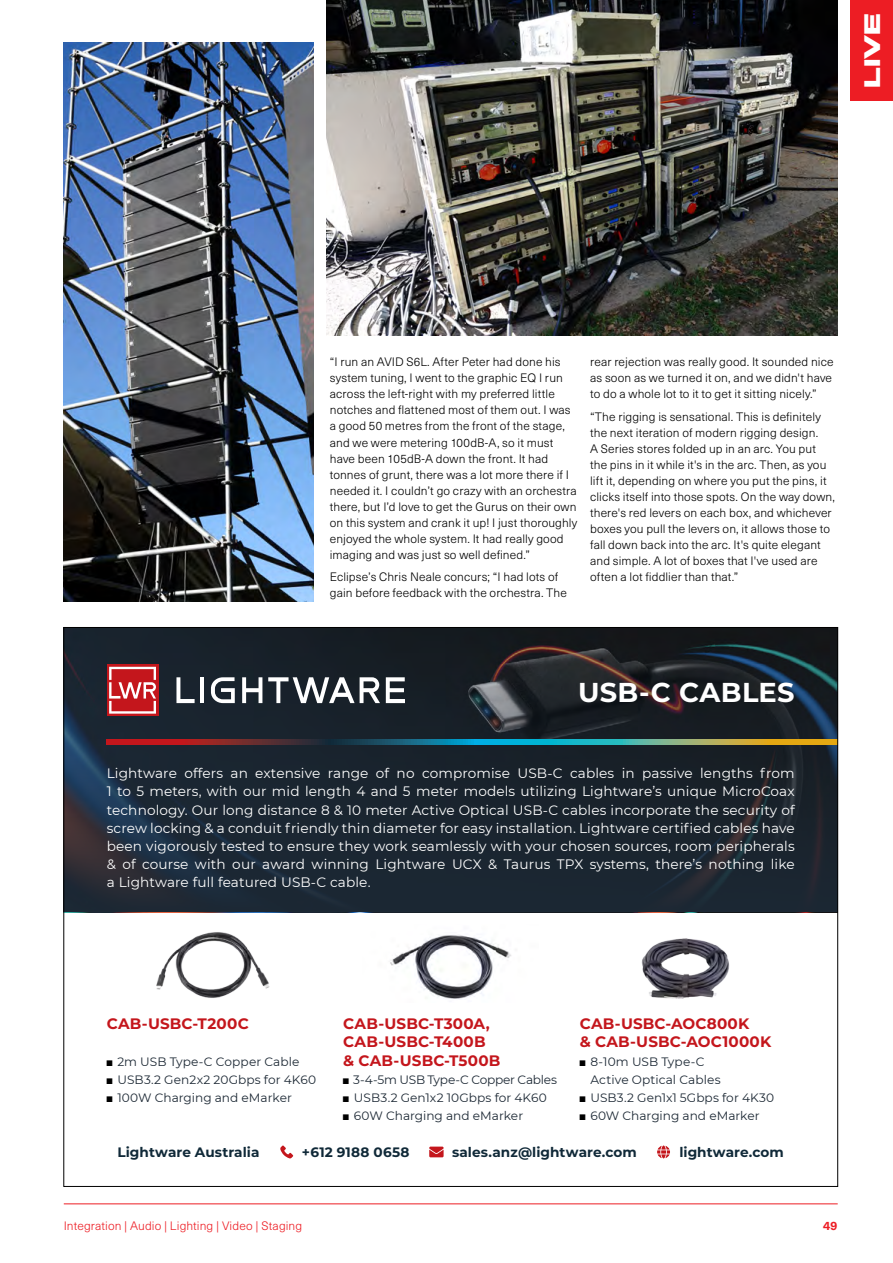
<style>
.page{position:relative;width:893px;height:1263px;background:#fff}
.page>*{position:absolute;margin:0;border:0;box-sizing:border-box;transform-origin:0 0}
.t1{font:700 27.3px "Montserrat";letter-spacing:.01em;color:#fff}
.t2{font:22.5px "Joyride EXT";color:#fff}
.t3{font:700 15.15px/18.1px "Montserrat";letter-spacing:.01em;color:#c4161c}
.t4{font:13.65px/18.1px "Montserrat";letter-spacing:.01em;color:#fff;text-align:justify}
.t5{font:700 13.65px "Montserrat";letter-spacing:.005em;color:#102938}
.t6{font:700 13.65px "Montserrat";letter-spacing:.025em;color:#102938}
.t7{font:12.15px/18.1px "Montserrat";letter-spacing:.005em;color:#1c2834}
.t8{font:12.15px "Montserrat";letter-spacing:-.02em;color:#1c2834}
.t9{font:300 12px/16px "Neue Haas Unica W1 G";letter-spacing:.01em;color:#000}
.t10{font:300 12px "Neue Haas Unica W1 G";letter-spacing:.01em;color:#ed1d24}
.t11{font:700 12px "Neue Haas Unica W1 G";color:#ed1d24}
.s1{font-family:"Arial Narrow";color:#000}
</style>
<div class="page">
<div style="left:850px;top:0;width:43px;height:100px;background:#ed1d24"></div>
<hr style="left:64px;top:1203px;width:774px;height:1px;background:#ed1d24">
<img style="left:64px;top:43px;width:249px;height:559px">
<svg style="left:65px;top:629px;width:771px;height:283px;background:#1c252f"></svg>
<svg style="left:107px;top:664px;width:51px;height:52px"></svg>
<svg style="left:109px;top:667px;width:47px;height:47px"></svg>
<hr style="left:200px;top:677px;width:4px;height:26px;background:#fff">
<svg style="left:176px;top:677px;width:19px;height:26px"></svg>
<svg style="left:386px;top:677px;width:19px;height:26px"></svg>
<svg style="left:242px;top:677px;width:20px;height:26px"></svg>
<svg style="left:268px;top:677px;width:112px;height:26px"></svg>
<svg style="left:211px;top:677px;width:24px;height:26px"></svg>
<svg style="left:107px;top:739px;width:729px;height:5px;background:#647668"></svg>
<svg style="left:280px;top:1145px;width:13px;height:13px"></svg>
<svg style="left:429px;top:1146px;width:15px;height:11px"></svg>
<svg style="left:657px;top:1145px;width:13px;height:13px"></svg>
<img style="left:641px;top:938px;width:89px;height:60px">
<img style="left:390px;top:935px;width:121px;height:64px">
<img style="left:156px;top:932px;width:114px;height:66px">
<img style="left:326px;top:0;width:512px;height:336px">
<h2 class="t2" style="left:859px;top:88px;width:76px;rotate:-90deg">LIVE</h2>
<p class="t9" style="left:330px;top:353px;width:249px">“I run an AVID S6L. After Peter had done his system tuning, I went to the graphic EQ I run across the left-right with my preferred little notches and flattened most of them out. I was a good 50 metres from the front of the stage, and we were metering 100dB-A, so it must have been 105dB-A down the front. It had tonnes of grunt, there was a lot more there if I needed it. I couldn’t go crazy with an orchestra there, but I’d love to get the Gurus on their own on this system and crank it up! I just thoroughly enjoyed the whole system. It had really good imaging and was just so well defined.”</p>
<p class="t9" style="left:330px;top:568px;width:239px">Eclipse’s Chris Neale concurs; “I had lots of gain before feedback with the orchestra. The</p>
<p class="t9" style="left:590px;top:353px;width:245px">rear rejection was really good. It sounded nice as soon as we turned it on, and we didn't have to do a whole lot to it to get it sitting nicely.”</p>
<p class="t9" style="left:590px;top:408px;width:246px">“The rigging is sensational. This is definitely the next iteration of modern rigging design.<br>A Series stores folded up in an arc. You put the pins in it while it's in the arc. Then, as you lift it, depending on where you put the pins, it clicks itself into those spots. On the way down, there's red levers on each box, and whichever boxes you pull the levers on, it allows those to fall down back into the arc. It's quite elegant and simple. A lot of boxes that I've used are often a lot fiddlier than that.”</p>
<h1 class="t1" style="left:578px;top:673px;width:218px">USB-C CABLES</h1>
<p class="t4" style="left:107px;top:764px;width:689px">Lightware offers an extensive range of no compromise USB-C cables in passive lengths from 1 to 5 meters, with our mid length 4 and 5 meter models utilizing Lightware’s unique MicroCoax technology. Our long distance 8 &amp; 10 meter Active Optical USB-C cables incorporate the security of screw locking &amp; a conduit friendly thin diameter for easy installation. Lightware certified cables have been vigorously tested to ensure they work seamlessly with your chosen sources, room peripherals &amp; of course with our award winning Lightware UCX &amp; Taurus TPX systems, there’s nothing like a Lightware full featured USB-C cable.</p>
<p class="t3" style="left:107px;top:1014px;width:144px">CAB-USBC-T200C</p>
<p class="t7" style="left:107px;top:1052px;width:194px"><span class="s1">■</span> 2m USB Type-C Copper Cable</p>
<p class="t7" style="left:107px;top:1070px;width:211px"><span class="s1">■</span> USB3.2 Gen2x2 20Gbps for 4K60</p>
<p class="t7" style="left:107px;top:1088px;width:187px"><span class="s1">■</span> 100W Charging and eMarker</p>
<p class="t3" style="left:343px;top:1014px;width:159px">CAB-USBC-T300A,<br>CAB-USBC-T400B<br>&amp; CAB-USBC-T500B</p>
<p class="t8" style="left:343px;top:1071px;width:215px"><span class="s1">■</span> 3-4-5m USB Type-C Copper Cables</p>
<p class="t7" style="left:343px;top:1088px;width:205px"><span class="s1">■</span> USB3.2 Gen1x2 10Gbps for 4K60</p>
<p class="t7" style="left:343px;top:1106px;width:181px"><span class="s1">■</span> 60W Charging and eMarker</p>
<p class="t3" style="left:580px;top:1014px;width:193px">CAB-USBC-AOC800K<br>&amp; CAB-USBC-AOC1000K</p>
<p class="t7" style="left:590px;top:1052px;width:132px;text-indent:-11px"><span class="s1">■</span> 8-10m USB Type-C<br>Active Optical Cables</p>
<p class="t7" style="left:580px;top:1088px;width:196px"><span class="s1">■</span> USB3.2 Gen1x1 5Gbps for 4K30</p>
<p class="t7" style="left:580px;top:1106px;width:181px"><span class="s1">■</span> 60W Charging and eMarker</p>
<p class="t5" style="left:118px;top:1142px;width:143px">Lightware Australia</p>
<p class="t6" style="left:302px;top:1142px;width:109px">+612 9188 0658</p>
<p class="t5" style="left:452px;top:1142px;width:186px">sales.anz@lightware.com</p>
<p class="t5" style="left:679px;top:1142px;width:106px">lightware.com</p>
<p class="t10" style="left:64px;top:1217px;width:240px">Integration | Audio | Lighting | Video | Staging</p>
<p class="t11" style="left:823px;top:1217px;width:16px">49</p>
</div>
